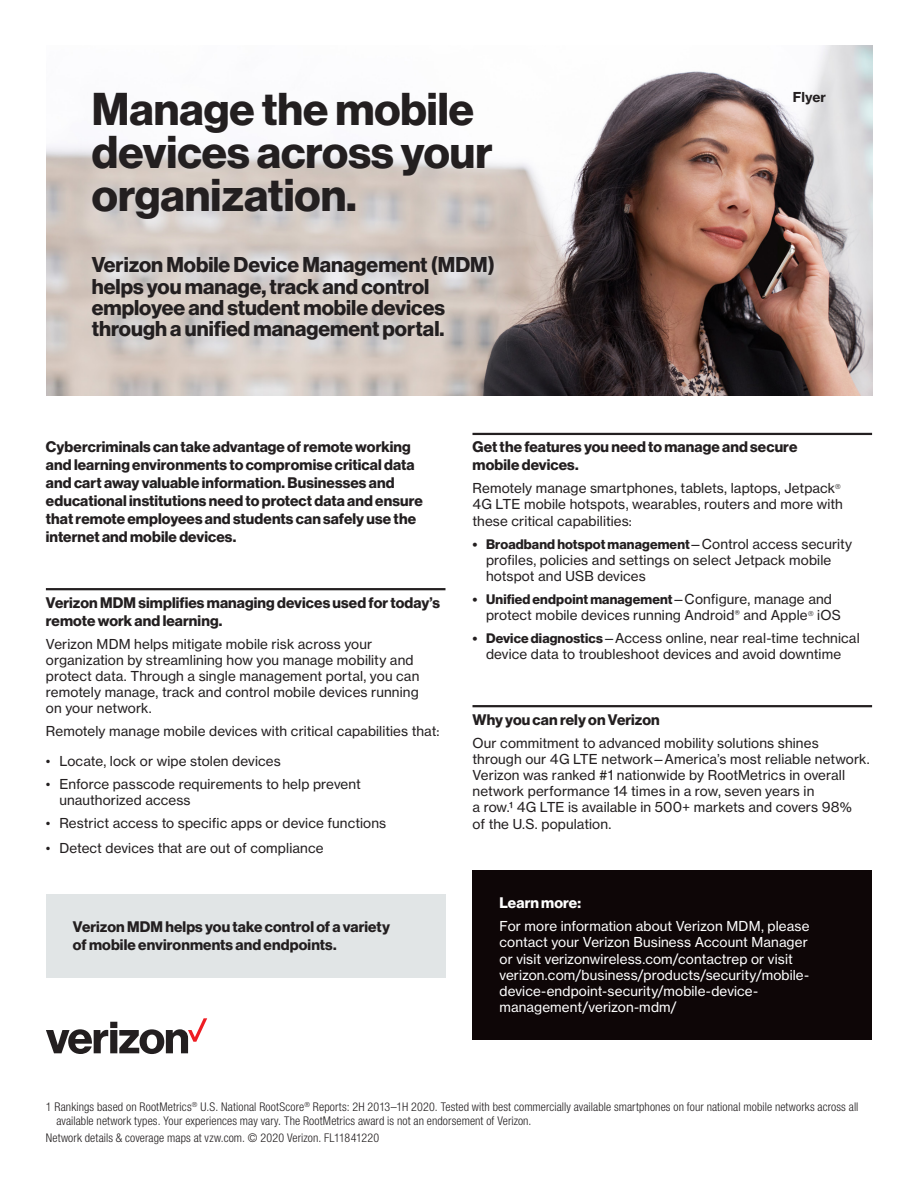
<style>
.page{position:relative;width:918px;height:1188px;background:#fff}
.page>*{position:absolute;margin:0;border:0;box-sizing:border-box;transform-origin:0 0}
._18_RB_Title_Headlin{font:700 45px/42.8px "Verizon NHGDS";color:#231f20}
._18_RB_Title_Subhead{font:700 21px/21.3px "Verizon NHGDS";color:#231f20}
._18_RB_Body_Intro_Te{font:700 15px/18px "Verizon NHGDS";letter-spacing:.01em;color:#231f20}
._18_RB_Body_Subhead{font:700 15px/18px "Verizon NHGDS";letter-spacing:.01em;color:#231f20}
._18_RB_Call_Out_Gray{font:700 15px/18px "Verizon NHGDS";letter-spacing:.01em;color:#231f20}
._18_RB_Call_Out_Gray-2{font:700 15px "Verizon NHGDS";letter-spacing:.005em;color:#fff}
._18_RB_Body_Text{font:13.5px/16.2px "Verizon NHGTX";letter-spacing:.01em;color:#231f20}
._18_RB_Body_Text-2{font:13.5px/16.2px "Verizon NHGTX";letter-spacing:.01em;color:#fff}
._18_RB_Title_Doc_Typ{font:700 13.5px "Verizon NHGTX";letter-spacing:.005em;color:#231f20}
._18_RB_Legal_W_Footn{font:300 condensed 12px/14.4px "Helvetica Neue LT Std";letter-spacing:.01em;color:#231f20}
.s1{font-family:"Verizon NHGDS";font-weight:700}
</style>
<div class="page">
<img style="left:46px;top:46px;width:826px;height:349px">
<hr style="left:46px;top:588px;width:399px;height:2px;background:#231f20">
<hr style="left:472px;top:433px;width:400px;height:2px;background:#231f20">
<hr style="left:472px;top:705px;width:400px;height:2px;background:#231f20">
<div style="left:46px;top:894px;width:400px;height:83px;background:#e1e5e6"></div>
<div style="left:472px;top:870px;width:400px;height:169px;background:#0e0607"></div>
<svg style="left:46px;top:1018px;width:161px;height:36px"></svg>
<p class="_18_RB_Title_Headlin" style="left:92px;top:87px;width:402px">Manage the mobile devices across your organization.</p>
<p class="_18_RB_Title_Doc_Typ" style="left:793px;top:88px;width:35px">Flyer</p>
<p class="_18_RB_Title_Subhead" style="left:92px;top:254px;width:405px">Verizon Mobile Device Management (MDM) helps you manage, track and control employee and student mobile devices through a unified management portal.</p>
<p class="_18_RB_Body_Intro_Te" style="left:46px;top:438px;width:379px">Cybercriminals can take advantage of remote working and learning environments to compromise critical data and cart away valuable information. Businesses and educational institutions need to protect data and ensure that remote employees and students can safely use the internet and mobile devices.</p>
<p class="_18_RB_Body_Subhead" style="left:46px;top:593px;width:396px">Verizon MDM simplifies managing devices used for today’s remote work and learning.</p>
<p class="_18_RB_Body_Text" style="left:46px;top:635px;width:375px">Verizon MDM helps mitigate mobile risk across your organization by streamlining how you manage mobility and protect data. Through a single management portal, you can remotely manage, track and control mobile devices running on your network.</p>
<p class="_18_RB_Body_Text" style="left:46px;top:723px;width:395px">Remotely manage mobile devices with critical capabilities that:</p>
<p class="_18_RB_Body_Text" style="left:46px;top:753px;width:236px">• Locate, lock or wipe stolen devices</p>
<p class="_18_RB_Body_Text" style="left:59px;top:776px;width:303px;text-indent:-13px">• Enforce passcode requirements to help prevent unauthorized access</p>
<p class="_18_RB_Body_Text" style="left:46px;top:815px;width:342px">• Restrict access to specific apps or device functions</p>
<p class="_18_RB_Body_Text" style="left:46px;top:840px;width:279px">• Detect devices that are out of compliance</p>
<p class="_18_RB_Call_Out_Gray" style="left:73px;top:918px;width:319px">Verizon MDM helps you take control of a variety of mobile environments and endpoints.</p>
<p class="_18_RB_Body_Subhead" style="left:472px;top:438px;width:326px">Get the features you need to manage and secure mobile devices.</p>
<p class="_18_RB_Body_Text" style="left:472px;top:480px;width:372px">Remotely manage smartphones, tablets, laptops, Jetpack<sup>®<br></sup>4G LTE mobile hotspots, wearables, routers and more with these critical capabilities:</p>
<p class="_18_RB_Body_Text" style="left:486px;top:535px;width:368px;text-indent:-14px"><span class="s1">• Broadband hotspot management</span>—Control access security profiles, policies and settings on select Jetpack mobile hotspot and USB devices</p>
<p class="_18_RB_Body_Text" style="left:486px;top:591px;width:356px;text-indent:-14px"><span class="s1">• Unified endpoint management</span>—Configure, manage and protect mobile devices running Android<sup>®</sup> and Apple<sup>®</sup> iOS</p>
<p class="_18_RB_Body_Text" style="left:472px;top:630px;width:389px;text-align:center"><span class="s1">• Device diagnostics</span>—Access online, near real-time technical device data to troubleshoot devices and avoid downtime</p>
<p class="_18_RB_Body_Subhead" style="left:472px;top:710px;width:189px">Why you can rely on Verizon</p>
<p class="_18_RB_Body_Text" style="left:472px;top:734px;width:399px">Our commitment to advanced mobility solutions shines through our 4G LTE network—America’s most reliable network.<br>Verizon was ranked #1 nationwide by RootMetrics in overall network performance 14 times in a row, seven years in<br>a row.1 4G LTE is available in 500+ markets and covers 98%<br>of the U.S. population.</p>
<p class="_18_RB_Call_Out_Gray-2" style="left:500px;top:894px;width:83px">Learn more:</p>
<p class="_18_RB_Body_Text-2" style="left:500px;top:918px;width:311px">For more information about Verizon MDM, please contact your Verizon Business Account Manager or visit verizonwireless.com/contactrep or visit verizon.com/business/products/security/mobile&shy;device-endpoint-security/mobile-device&shy;management/verizon-mdm/</p>
<p class="_18_RB_Legal_W_Footn" style="left:56px;top:1099px;width:804px;text-indent:-10px">1 Rankings based on RootMetrics<sup>®</sup> U.S. National RootScore<sup>®</sup> Reports: 2H 2013–1H 2020. Tested with best commercially available smartphones on four national mobile networks across all available network types. Your experiences may vary. The RootMetrics award is not an endorsement of Verizon.</p>
<p class="_18_RB_Legal_W_Footn" style="left:46px;top:1131px;width:335px">Network details &amp; coverage maps at vzw.com. © 2020 Verizon. FL11841220</p>
</div>
